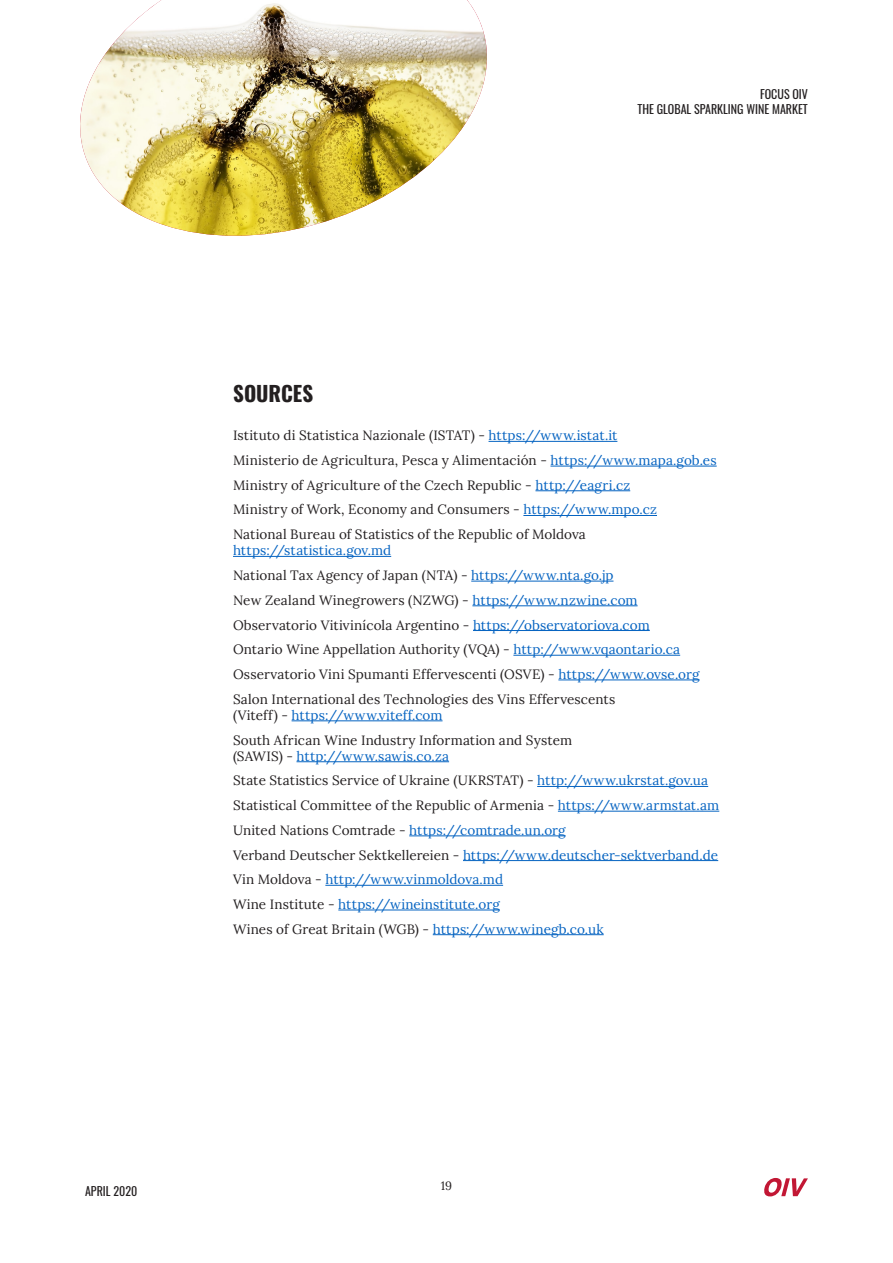
<style>
.page{position:relative;width:893px;height:1263px;background:#fff}
.page>*{position:absolute;margin:0;border:0;box-sizing:border-box;transform-origin:0 0}
.t1{font:700 21px "Oswald";color:#231f20}
.t2{font:13.5px/16.2px "Lora";letter-spacing:.01em;color:#231f20}
.t3{font:13.5px "Lora";letter-spacing:.005em;color:#0563c1}
.t4{font:12px/14.4px "Oswald";color:#231f20;text-align:right}
.t5{font:12px "Lora";color:#231f20}
.s1{color:#0563c1}
.s2{color:#231f20}
</style>
<div class="page">
<svg style="left:764px;top:1178px;width:44px;height:18px"></svg>
<img style="left:80px;top:0;width:407px;height:236px">
<hr style="left:489px;top:441px;width:128px;height:1px;background:#0563c1">
<hr style="left:550px;top:466px;width:167px;height:1px;background:#0563c1">
<hr style="left:535px;top:490px;width:95px;height:1px;background:#0563c1">
<hr style="left:523px;top:515px;width:134px;height:1px;background:#0563c1">
<hr style="left:233px;top:556px;width:158px;height:1px;background:#0563c1">
<hr style="left:471px;top:581px;width:142px;height:1px;background:#0563c1">
<hr style="left:472px;top:605px;width:166px;height:1px;background:#0563c1">
<hr style="left:473px;top:630px;width:177px;height:1px;background:#0563c1">
<hr style="left:513px;top:655px;width:167px;height:1px;background:#0563c1">
<hr style="left:558px;top:680px;width:142px;height:1px;background:#0563c1">
<hr style="left:292px;top:720px;width:150px;height:1px;background:#0563c1">
<hr style="left:296px;top:761px;width:153px;height:1px;background:#0563c1">
<hr style="left:537px;top:786px;width:171px;height:1px;background:#0563c1">
<hr style="left:558px;top:811px;width:161px;height:1px;background:#0563c1">
<hr style="left:409px;top:835px;width:157px;height:1px;background:#0563c1">
<hr style="left:463px;top:860px;width:255px;height:1px;background:#0563c1">
<hr style="left:325px;top:885px;width:178px;height:1px;background:#0563c1">
<hr style="left:338px;top:910px;width:162px;height:1px;background:#0563c1">
<hr style="left:433px;top:934px;width:171px;height:1px;background:#0563c1">
<p class="t4" style="left:637px;top:86px;width:172px">FOCUS OIV<br>THE GLOBAL SPARKLING WINE MARKET</p>
<p class="t1" style="left:233px;top:383px;width:82px">SOURCES</p>
<p class="t2" style="left:233px;top:427px;width:386px">Istituto di Statistica Nazionale (ISTAT) - <span class="s1">https://www.istat.it</span></p>
<p class="t2" style="left:233px;top:451px;width:485px">Ministerio de Agricultura, Pesca y Alimentación - <span class="s1">https://www.mapa.gob.es</span></p>
<p class="t2" style="left:233px;top:476px;width:399px">Ministry of Agriculture of the Czech Republic - <span class="s1">http://eagri.cz</span></p>
<p class="t2" style="left:233px;top:501px;width:425px">Ministry of Work, Economy and Consumers - <span class="s1">https://www.mpo.cz</span></p>
<p class="t2" style="left:233px;top:525px;width:354px">National Bureau of Statistics of the Republic of Moldova <span class="s1">https://statistica.gov.md</span></p>
<p class="t2" style="left:233px;top:566px;width:382px">National Tax Agency of Japan (NTA) - <span class="s1">https://www.nta.go.jp</span></p>
<p class="t2" style="left:233px;top:591px;width:406px">New Zealand Winegrowers (NZWG) - <span class="s1">https://www.nzwine.com</span></p>
<p class="t2" style="left:233px;top:616px;width:418px">Observatorio Vitivinícola Argentino - <span class="s1">https://observatoriova.com</span></p>
<p class="t2" style="left:233px;top:640px;width:449px">Ontario Wine Appellation Authority (VQA) - <span class="s1">http://www.vqaontario.ca</span></p>
<p class="t2" style="left:233px;top:665px;width:468px">Osservatorio Vini Spumanti Effervescenti (OSVE) - <span class="s1">https://www.ovse.org</span></p>
<p class="t2" style="left:233px;top:690px;width:384px">Salon International des Technologies des Vins Effervescents (Viteff) - <span class="s1">https://www.viteff.com</span></p>
<p class="t2" style="left:233px;top:731px;width:341px">South African Wine Industry Information and System (SAWIS) - <span class="s1">http://www.sawis.co.za</span></p>
<p class="t2" style="left:233px;top:772px;width:477px">State Statistics Service of Ukraine (UKRSTAT) - <span class="s1">http://www.ukrstat.gov.ua</span></p>
<p class="t2" style="left:233px;top:796px;width:488px">Statistical Committee of the Republic of Armenia - <span class="s1">https://www.armstat.am</span></p>
<p class="t3" style="left:233px;top:820px;width:334px"><span class="s2">United Nations Comtrade -</span> https://comtrade.un.org</p>
<p class="t3" style="left:233px;top:844px;width:487px"><span class="s2">Verband Deutscher Sektkellereien -</span> https://www.deutscher-sektverband.de</p>
<p class="t3" style="left:233px;top:869px;width:272px"><span class="s2">Vin Moldova -</span> http://www.vinmoldova.md</p>
<p class="t3" style="left:233px;top:894px;width:268px"><span class="s2">Wine Institute -</span> https://wineinstitute.org</p>
<p class="t2" style="left:233px;top:920px;width:372px">Wines of Great Britain (WGB) - <span class="s1">https://www.winegb.co.uk</span></p>
<p class="t4" style="left:85px;top:1183px;width:54px">APRIL 2020</p>
<p class="t5" style="left:441px;top:1176px;width:13px">19</p>
</div>
